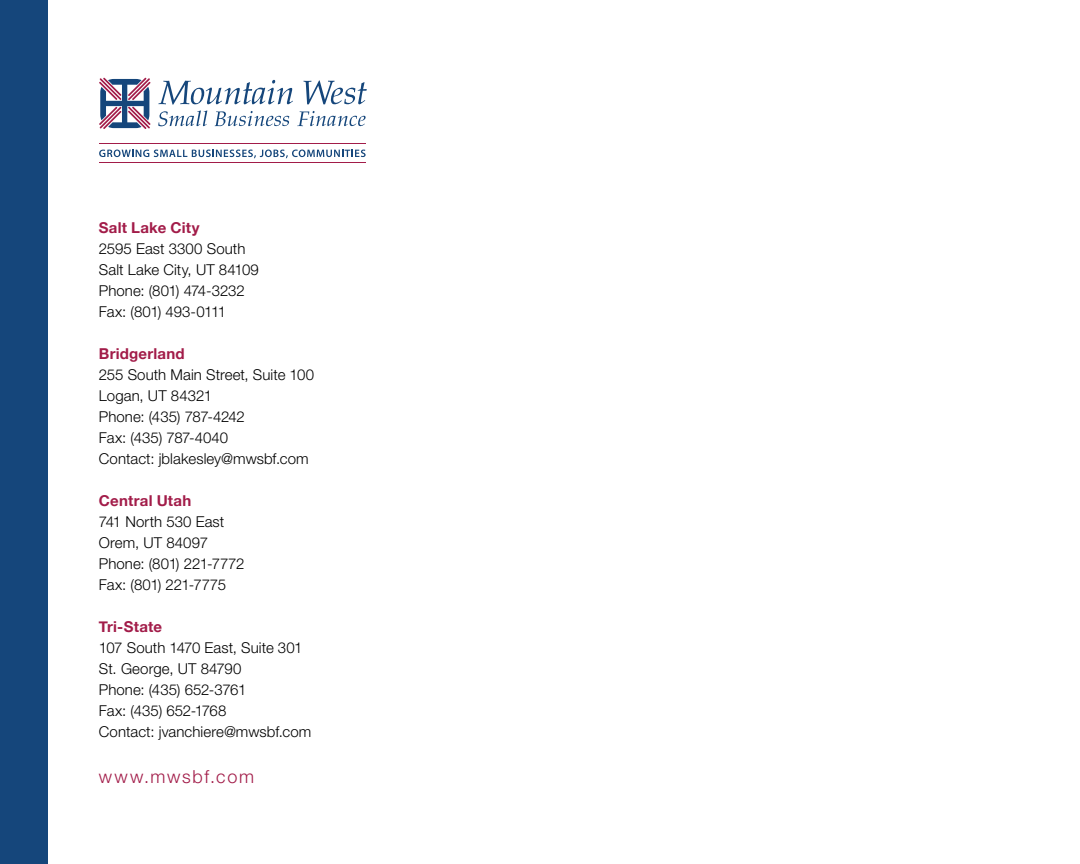
<style>
.page{position:relative;width:1080px;height:864px;background:#fff}
.page>*{position:absolute;margin:0;border:0;box-sizing:border-box;transform-origin:0 0}
.t1{font:300 18px "Helvetica Neue LT Std";letter-spacing:.1em;color:#a21c49}
.t2{font:300 15px/21px "Helvetica Neue LT Std";letter-spacing:.005em;color:#000}
.t3{font:700 15px "Helvetica Neue";letter-spacing:.015em;color:#a21c49}
</style>
<div class="page">
<svg style="left:158px;top:80px;width:209px;height:47px"></svg>
<svg style="left:99px;top:150px;width:267px;height:8px"></svg>
<hr style="left:99px;top:143px;width:266px;height:1px;background:#a21c49">
<hr style="left:99px;top:162px;width:266px;height:1px;background:#a21c49">
<svg style="left:99px;top:78px;width:52px;height:51px"></svg>
<div style="left:0;top:0;width:48px;height:864px;background:#15467b"></div>
<p class="t3" style="left:99px;top:216px;width:102px">Salt Lake City</p>
<p class="t2" style="left:99px;top:238px;width:162px">2595 East 3300 South<br>Salt Lake City, UT 84109<br>Phone: (801) 474-3232<br>Fax: (801) 493-0111</p>
<p class="t3" style="left:99px;top:342px;width:87px">Bridgerland</p>
<p class="t2" style="left:99px;top:364px;width:217px">255 South Main Street, Suite 100<br>Logan, UT 84321<br>Phone: (435) 787-4242<br>Fax: (435) 787-4040<br>Contact: jblakesley@mwsbf.com</p>
<p class="t3" style="left:99px;top:489px;width:94px">Central Utah</p>
<p class="t2" style="left:99px;top:511px;width:147px">741 North 530 East<br>Orem, UT 84097<br>Phone: (801) 221-7772<br>Fax: (801) 221-7775</p>
<p class="t3" style="left:99px;top:615px;width:65px">Tri-State</p>
<p class="t2" style="left:99px;top:637px;width:214px">107 South 1470 East, Suite 301<br>St. George, UT 84790<br>Phone: (435) 652-3761<br>Fax: (435) 652-1768<br>Contact: jvanchiere@mwsbf.com</p>
<p class="t1" style="left:99px;top:765px;width:157px">www.mwsbf.com</p>
</div>
